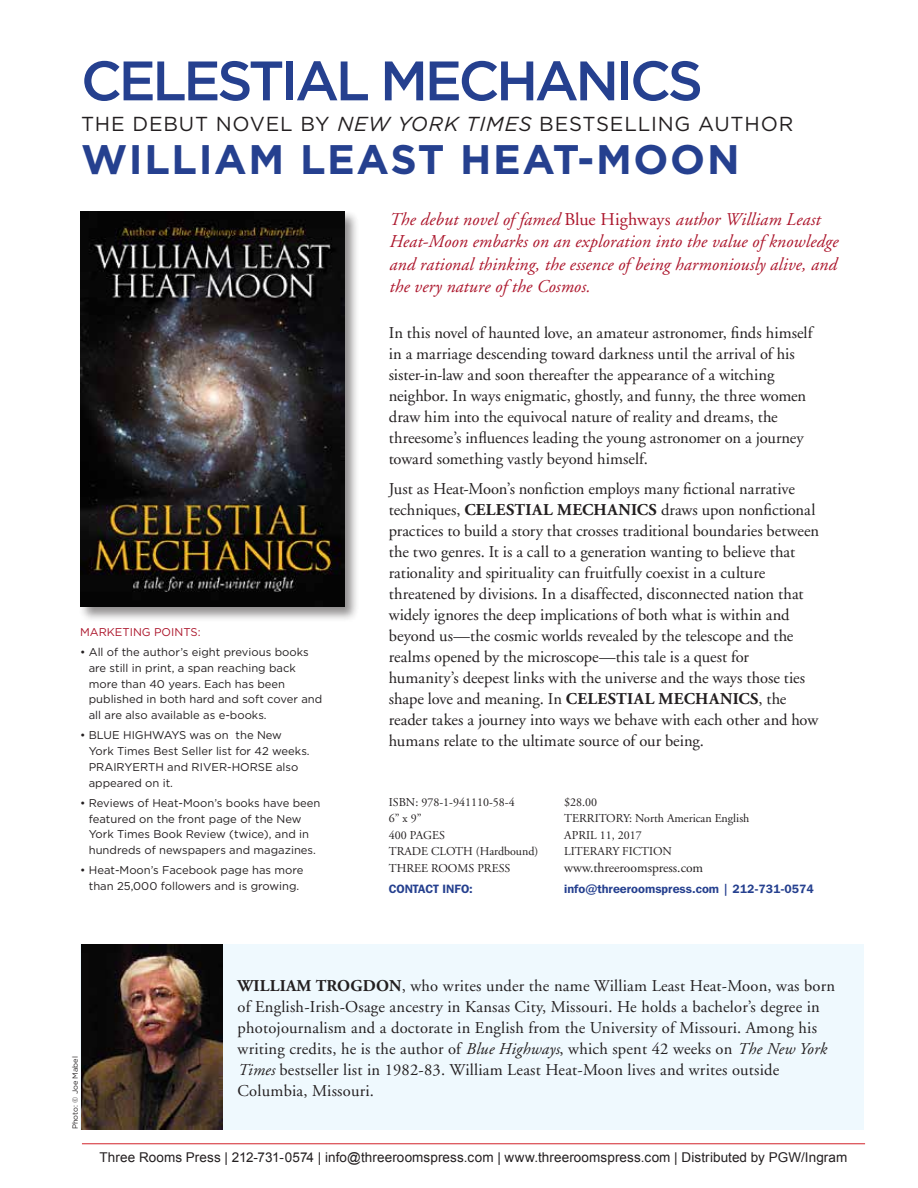
<style>
.page{position:relative;width:918px;height:1188px;background:#fff}
.page>*{position:absolute;margin:0;border:0;box-sizing:border-box;transform-origin:0 0}
.t1{font:500 55.5px "Gotham";letter-spacing:-.06em;color:#25408f}
.t2{font:700 41.25px "Gotham";letter-spacing:.04em;color:#25408f}
.t3{font:20.25px "Gotham";letter-spacing:.04em;color:#231f20}
.t4{font:italic 18px/22.5px "Adobe Garamond";letter-spacing:.005em;color:#ac162c}
.t5{font:16.5px/21px "Adobe Garamond";letter-spacing:.005em;color:#231f20}
.t6{font:13.5px "Arial";letter-spacing:.005em;color:#231f20}
.t7{font:13.5px "Adobe Garamond";color:#231f20}
.t8{font:12px "Adobe Garamond";color:#231f20}
.t9{font:600 12px "Franklin Gothic IT Cby BT";color:#25408f}
.t10{font:11.25px/15.8px "Gotham";color:#231f20}
.t11{font:11.25px "Gotham";color:#ac162c}
.t12{font:7.5px "Gotham";color:#231f20}
.s1{font-style:italic}
.s2{font-style:normal}
.s3{font-weight:700}
</style>
<div class="page">
<div style="left:80px;top:944px;width:784px;height:185px;background:#eff9fe"></div>
<img style="left:82px;top:944px;width:140px;height:185px">
<div style="left:79px;top:210px;width:281px;height:412px;background:#231f20;opacity:.5"></div>
<img style="left:81px;top:212px;width:263px;height:395px">
<hr style="left:82px;top:1143px;width:783px;height:1px;background:#d2232a">
<h1 class="t1" style="left:81px;top:49px;width:624px">CELESTIAL MECHANICS</h1>
<p class="t3" style="left:81px;top:112px;width:714px">THE DEBUT NOVEL BY <span class="s1">NEW YORK TIMES</span> BESTSELLING AUTHOR</p>
<h2 class="t2" style="left:81px;top:135px;width:660px">WILLIAM LEAST HEAT-MOON</h2>
<p class="t4" style="left:389px;top:209px;width:450px">The debut novel of famed <span class="s2">Blue Highways</span> author William Least Heat-Moon embarks on an exploration into the value of knowledge and rational thinking, the essence of being harmoniously alive, and the very nature of the Cosmos.</p>
<p class="t11" style="left:80px;top:626px;width:122px">MARKETING POINTS:</p>
<p class="t10" style="left:89px;top:644px;width:235px;text-indent:-9px">• All of the author’s eight previous books are still in print, a span reaching back more than 40 years. Each has been published in both hard and soft cover and all are also available as e-books.</p>
<p class="t10" style="left:89px;top:727px;width:222px;text-indent:-9px">• BLUE HIGHWAYS was on the New<br>York Times Best Seller list for 42 weeks.<br>PRAIRYERTH and RIVER-HORSE also appeared on it.</p>
<p class="t10" style="left:89px;top:795px;width:233px;text-indent:-9px">• Reviews of Heat-Moon’s books have been featured on the front page of the New York Times Book Review (twice), and in hundreds of newspapers and magazines.</p>
<p class="t10" style="left:80px;top:862px;width:225px;text-align:center">• Heat-Moon’s Facebook page has more than 25,000 followers and is growing.</p>
<p class="t5" style="left:389px;top:323px;width:425px">In this novel of haunted love, an amateur astronomer, finds himself in a marriage descending toward darkness until the arrival of his sister-in-law and soon thereafter the appearance of a witching neighbor. In ways enigmatic, ghostly, and funny, the three women draw him into the equivocal nature of reality and dreams, the threesome’s influences leading the young astronomer on a journey toward something vastly beyond himself.</p>
<p class="t5" style="left:389px;top:479px;width:432px">Just as Heat-Moon’s nonfiction employs many fictional narrative techniques, <span class="s3">CELESTIAL MECHANICS</span> draws upon nonfictional practices to build a story that crosses traditional boundaries between the two genres. It is a call to a generation wanting to believe that rationality and spirituality can fruitfully coexist in a culture threatened by divisions. In a disaffected, disconnected nation that widely ignores the deep implications of both what is within and beyond us—the cosmic worlds revealed by the telescope and the realms opened by the microscope—this tale is a quest for humanity’s deepest links with the universe and the ways those ties shape love and meaning. In <span class="s3">CELESTIAL MECHANICS</span>, the reader takes a journey into ways we behave with each other and how humans relate to the ultimate source of our being.</p>
<p class="t8" style="left:389px;top:796px;width:127px">ISBN: 978-1-941110-58-4</p>
<p class="t8" style="left:564px;top:796px;width:34px">$28.00</p>
<p class="t8" style="left:389px;top:812px;width:34px">6” x 9”</p>
<p class="t8" style="left:564px;top:812px;width:187px">TERRITORY: North American English</p>
<p class="t8" style="left:389px;top:829px;width:58px">400 PAGES</p>
<p class="t8" style="left:564px;top:829px;width:79px">APRIL 11, 2017</p>
<p class="t8" style="left:389px;top:845px;width:151px">TRADE CLOTH (Hardbound)</p>
<p class="t8" style="left:564px;top:845px;width:109px">LITERARY FICTION</p>
<p class="t8" style="left:389px;top:862px;width:123px">THREE ROOMS PRESS</p>
<p class="t7" style="left:564px;top:860px;width:140px">www.threeroomspress.com</p>
<p class="t9" style="left:389px;top:881px;width:86px">CONTACT INFO:</p>
<p class="t9" style="left:564px;top:881px;width:251px">info@threeroomspress.com | 212-731-0574</p>
<p class="t12" style="left:71px;top:1129px;width:74px;rotate:-90deg">Photo: © Joe Mabel</p>
<p class="t5" style="left:238px;top:975px;width:599px"><span class="s3">WILLIAM TROGDON</span>, who writes under the name William Least Heat-Moon, was born of English-Irish-Osage ancestry in Kansas City, Missouri. He holds a bachelor’s degree in photojournalism and a doctorate in English from the University of Missouri. Among his writing credits, he is the author of <span class="s1">Blue Highways</span>, which spent 42 weeks on <span class="s1">The New York Times</span> bestseller list in 1982-83. William Least Heat-Moon lives and writes outside Columbia, Missouri.</p>
<p class="t6" style="left:100px;top:1149px;width:749px">Three Rooms Press | 212-731-0574 | info@threeroomspress.com | www.threeroomspress.com | Distributed by PGW/Ingram</p>
</div>
